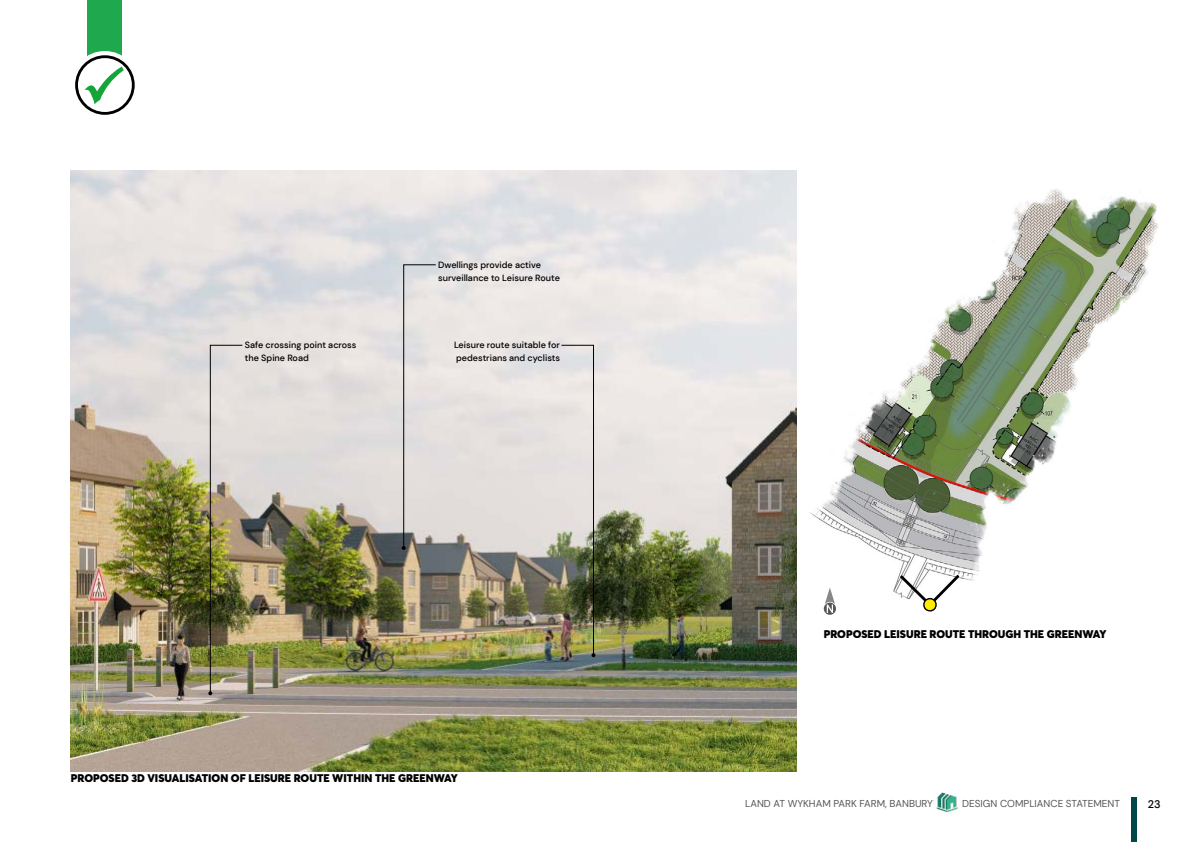
<style>
.page{position:relative;width:1191px;height:842px;background:#fff}
.page>*{position:absolute;margin:0;border:0;box-sizing:border-box;transform-origin:0 0}
.t1{font:900 11px "Averta Std";color:#000}
.t2{font:500 11px "DM Sans";color:#000}
.t3{font:10px "DM Sans";color:#575756}
.t4{font:500 9px/13px "DM Sans";color:#000}
</style>
<div class="page">
<img style="left:810px;top:189px;width:348px;height:404px">
<svg style="left:896px;top:572px;width:63px;height:40px"></svg>
<img style="left:936px;top:792px;width:22px;height:21px">
<div style="left:1131px;top:797px;width:6px;height:45px;background:#00474a"></div>
<img style="left:71px;top:170px;width:726px;height:601px">
<img style="left:560px;top:344px;width:35px;height:313px">
<img style="left:208px;top:344px;width:35px;height:351px">
<svg style="left:402px;top:264px;width:35px;height:286px;background:#d7d3d2"></svg>
<div style="left:88px;top:0;width:34px;height:85px;background:#20a84e"></div>
<svg style="left:71px;top:51px;width:68px;height:68px"></svg>
<svg style="left:77px;top:57px;width:56px;height:56px"></svg>
<div style="left:75px;top:55px;width:60px;height:60px;border:3px solid #000;border-radius:50%"></div>
<svg style="left:85px;top:67px;width:39px;height:37px"></svg>
<svg style="left:823px;top:588px;width:13px;height:27px"></svg>
<p class="t4" style="left:245px;top:339px;width:113px">Safe crossing point across the Spine Road</p>
<p class="t4" style="left:438px;top:258px;width:123px">Dwellings provide active surveillance to Leisure Route</p>
<p class="t4" style="left:454px;top:339px;width:108px">Leisure route suitable for pedestrians and cyclists</p>
<p class="t1" style="left:71px;top:770px;width:388px">PROPOSED 3D VISUALISATION OF LEISURE ROUTE WITHIN THE GREENWAY</p>
<p class="t1" style="left:823px;top:626px;width:284px">PROPOSED LEISURE ROUTE THROUGH THE GREENWAY</p>
<p class="t3" style="left:745px;top:797px;width:189px">LAND AT WYKHAM PARK FARM, BANBURY</p>
<p class="t3" style="left:962px;top:797px;width:159px">DESIGN COMPLIANCE STATEMENT</p>
<p class="t2" style="left:1147px;top:797px;width:14px">23</p>
</div>
